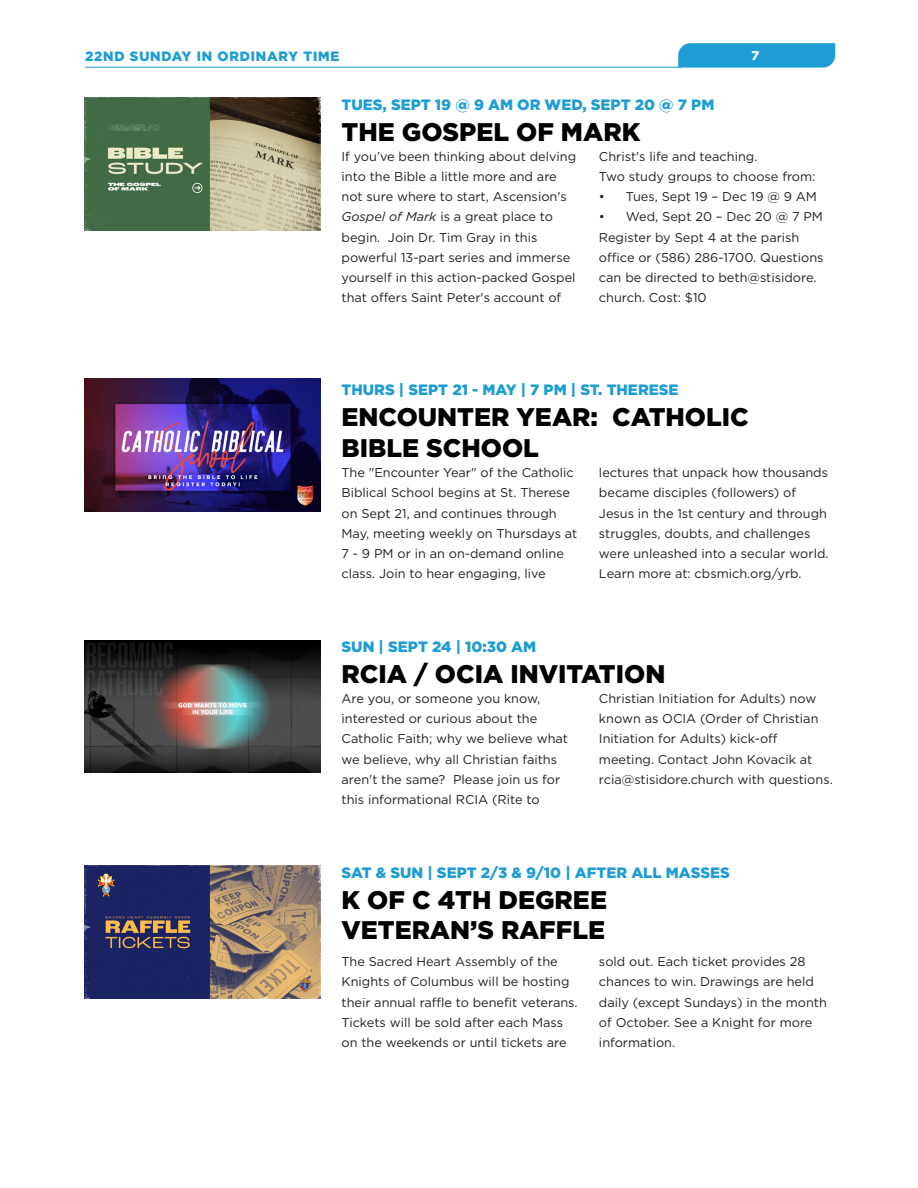
<style>
.page{position:relative;width:918px;height:1188px;background:#fff}
.page>*{position:absolute;margin:0;border:0;box-sizing:border-box;transform-origin:0 0}
.Event_Title{font:900 25.5px "Gotham";color:#000}
.Event_Date{font:900 15px "Gotham";color:#1d9dd3}
.t1{font:900 13.5px "Gotham";color:#1d9dd3}
.t2{font:12.75px/20.2px "Gotham";color:#231f20}
.t3{font:900 12.75px "Gotham";color:#fff}
.s1{font-style:italic}
</style>
<div class="page">
<hr style="left:85px;top:67px;width:596px;height:1px;background:#1d9dd3">
<svg style="left:678px;top:43px;width:157px;height:25px"></svg>
<img style="left:85px;top:98px;width:235px;height:132px">
<img style="left:85px;top:379px;width:235px;height:132px">
<img style="left:85px;top:640px;width:235px;height:133px">
<img style="left:85px;top:866px;width:235px;height:132px">
<img style="left:92px;top:874px;width:30px;height:22px">
<p class="t1" style="left:85px;top:47px;width:256px">22ND SUNDAY IN ORDINARY TIME</p>
<p class="t3" style="left:752px;top:46px;width:9px">7</p>
<p class="Event_Date" style="left:342px;top:94px;width:374px">TUES, SEPT 19 @ 9 AM OR WED, SEPT 20 @ 7 PM</p>
<p class="Event_Title" style="left:342px;top:114px;width:300px">THE GOSPEL OF MARK</p>
<p class="t2" style="left:342px;top:146px;width:236px">If you’ve been thinking about delving into the Bible a little more and are not sure where to start, Ascension's <span class="s1">Gospel of Mark</span> is a great place to begin. Join Dr. Tim Gray in this powerful 13-part series and immerse yourself in this action-packed Gospel that offers Saint Peter's account of</p>
<p class="t2" style="left:599px;top:146px;width:160px">Christ's life and teaching.</p>
<p class="t2" style="left:599px;top:166px;width:218px">Two study groups to choose from:</p>
<p class="t2" style="left:599px;top:186px;width:219px">• Tues, Sept 19 – Dec 19 @ 9 AM</p>
<p class="t2" style="left:599px;top:206px;width:226px">• Wed, Sept 20 – Dec 20 @ 7 PM</p>
<p class="t2" style="left:599px;top:227px;width:226px">Register by Sept 4 at the parish office or (586) 286-1700. Questions can be directed to beth@stisidore. church. Cost: $10</p>
<p class="Event_Date" style="left:342px;top:380px;width:339px">THURS | SEPT 21 - MAY | 7 PM | ST. THERESE</p>
<p class="Event_Title" style="left:342px;top:400px;width:409px">ENCOUNTER YEAR: CATHOLIC</p>
<p class="Event_Title" style="left:342px;top:430px;width:199px">BIBLE SCHOOL</p>
<p class="t2" style="left:342px;top:462px;width:237px">The "Encounter Year" of the Catholic Biblical School begins at St. Therese on Sept 21, and continues through May, meeting weekly on Thursdays at 7 - 9 PM or in an on-demand online class. Join to hear engaging, live</p>
<p class="t2" style="left:599px;top:462px;width:231px">lectures that unpack how thousands became disciples (followers) of Jesus in the 1st century and through struggles, doubts, and challenges were unleashed into a secular world.<br>Learn more at: cbsmich.org/yrb.</p>
<p class="Event_Date" style="left:342px;top:637px;width:196px">SUN | SEPT 24 | 10:30 AM</p>
<p class="Event_Title" style="left:342px;top:656px;width:325px">RCIA / OCIA INVITATION</p>
<p class="t2" style="left:342px;top:688px;width:228px">Are you, or someone you know, interested or curious about the Catholic Faith; why we believe what we believe, why all Christian faiths aren't the same? Please join us for this informational RCIA (Rite to</p>
<p class="t2" style="left:599px;top:688px;width:235px">Christian Initiation for Adults) now known as OCIA (Order of Christian Initiation for Adults) kick-off meeting. Contact John Kovacik at rcia@stisidore.church with questions.</p>
<p class="Event_Date" style="left:342px;top:862px;width:390px">SAT &amp; SUN | SEPT 2/3 &amp; 9/10 | AFTER ALL MASSES</p>
<p class="Event_Title" style="left:342px;top:882px;width:267px">K OF C 4TH DEGREE</p>
<p class="Event_Title" style="left:342px;top:913px;width:265px">VETERAN’S RAFFLE</p>
<p class="t2" style="left:342px;top:951px;width:238px">The Sacred Heart Assembly of the Knights of Columbus will be hosting their annual raffle to benefit veterans.<br>Tickets will be sold after each Mass on the weekends or until tickets are</p>
<p class="t2" style="left:599px;top:951px;width:229px">sold out. Each ticket provides 28 chances to win. Drawings are held daily (except Sundays) in the month of October. See a Knight for more information.</p>
</div>
